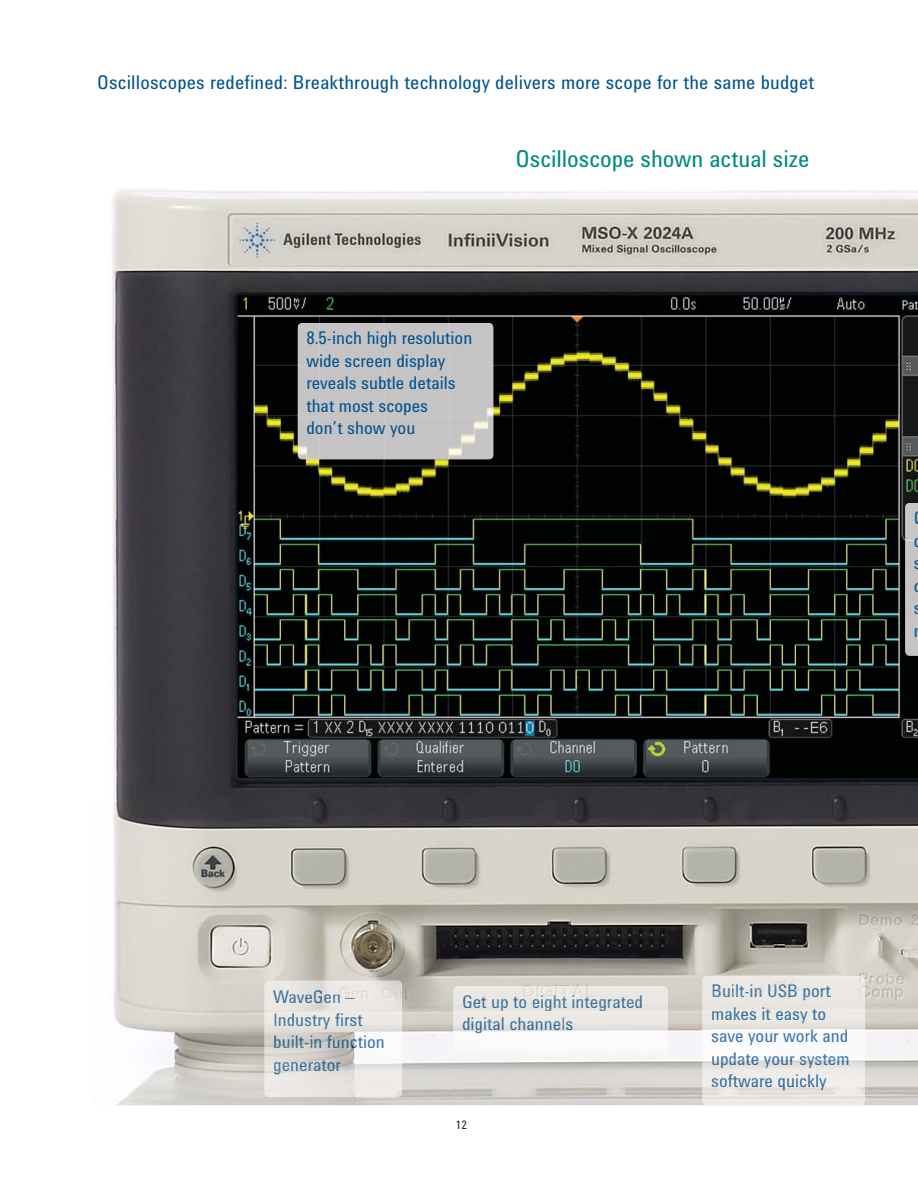
<style>
.page{position:relative;width:918px;height:1188px;background:#fff}
.page>*{position:absolute;margin:0;border:0;box-sizing:border-box;transform-origin:0 0}
.t1{font:24px "Agilent Condensed CFF";color:#008b7a}
.t2{font:19.5px "Agilent Condensed CFF";letter-spacing:.01em;color:#00538e}
.t3{font:18px/22.5px "Agilent Condensed CFF";color:#00538e}
.t4{font:18px/22.5px "Agilent Condensed CFF";color:#3d74a7}
.t5{font:18px/22.5px "Agilent Condensed CFF";color:#36709d}
.t6{font:18px/22.5px "Agilent Condensed CFF";color:#366f9d}
.t7{font:12px "Agilent Condensed CFF";color:#231f20}
.s1{color:#356f9d}
.s2{color:#346e9b}
.s3{color:#326c99}
.s4{color:#2f6c98}
.s5{color:#366f9d}
.s6{color:#306c99}
.s7{color:#276691}
.s8{color:#266690}
.s9{color:#25658f}
.s10{color:#23638d}
.s11{color:#195a81}
.s12{color:#1a5c84}
.s13{color:#20628c}
.s14{color:#3d74a7}
.s15{color:#3d75a7}
.s16{color:#2d6995}
.s17{color:#25648f}
.s18{color:#1c5f88}
.s19{color:#1f5f88}
.s20{color:#36709d}
.s21{color:#356f9c}
.s22{color:#3c75a8}
.s23{color:#3c74a6}
.s24{color:#3d73a6}
.s25{color:#3870a0}
.s26{color:#3970a0}
.s27{color:#3871a1}
.s28{color:#366e9c}
.s29{color:#356e9c}
.s30{color:#326d9b}
.s31{color:#376f9d}
</style>
<div class="page">
<img style="left:112px;top:189px;width:806px;height:917px">
<div style="left:298px;top:323px;width:195px;height:136px;background:#c5c3c3;border-radius:4px"></div>
<img style="left:454px;top:986px;width:214px;height:66px">
<div style="left:463px;top:995px;width:180px;height:16px;background:#e8e6e0"></div>
<img style="left:463px;top:1017px;width:109px;height:16px">
<img style="left:265px;top:981px;width:137px;height:116px">
<img style="left:273px;top:991px;width:82px;height:13px">
<img style="left:275px;top:1013px;width:88px;height:16px">
<img style="left:274px;top:1036px;width:111px;height:13px">
<img style="left:274px;top:1060px;width:67px;height:14px">
<img style="left:703px;top:976px;width:162px;height:130px">
<div style="left:713px;top:984px;width:118px;height:17px;background:#eae7e2"></div>
<div style="left:712px;top:1007px;width:114px;height:16px;background:#ebe9e3"></div>
<img style="left:712px;top:1030px;width:136px;height:16px">
<img style="left:712px;top:1052px;width:138px;height:16px">
<img style="left:712px;top:1074px;width:115px;height:17px">
<img style="left:905px;top:503px;width:13px;height:153px">
<p class="t2" style="left:97px;top:75px;width:719px">Oscilloscopes redefined: Breakthrough technology delivers more scope for the same budget</p>
<h1 class="t1" style="left:516px;top:150px;width:295px">Oscilloscope shown actual size</h1>
<p class="t3" style="left:306px;top:329px;width:167px">8.5-inch high resolution wide screen display reveals subtle details that most scopes<br>don’t show you</p>
<p class="t3" style="left:914px;top:554px;width:10px;text-align:justify">s c s</p>
<p class="t5" style="left:273px;top:988px;width:113px"><span class="s1">Wa</span><span class="s2">v</span><span class="s3">e</span><span class="s4">Ge</span><span class="s5">n</span> <span class="s6">–<br></span>Indu<span class="s1">st</span><span class="s5">ry</span> first <span class="s7">bu</span><span class="s8">il</span><span class="s9">t-in</span> <span class="s10">f</span><span class="s11">u</span><span class="s12">n</span><span class="s13">c</span><span class="s14">t</span><span class="s15">io</span><span class="s14">n </span><span class="s3">ge</span><span class="s16">ne</span><span class="s17">ra</span><span class="s18">to</span><span class="s19">r</span></p>
<p class="t4" style="left:711px;top:982px;width:140px"><span class="s5">Built-in</span> <span class="s20">U</span><span class="s21">SB</span> <span class="s5">port </span><span class="s21">ma</span><span class="s2">k</span><span class="s20">es</span> <span class="s2">it</span> <span class="s20">easy</span> <span class="s2">t</span><span class="s20">o </span>sa<span class="s15">ve y</span>ou<span class="s22">r</span> <span class="s15">wo</span>rk and up<span class="s15">da</span>te <span class="s23">y</span>our <span class="s24">sy</span>stem <span class="s25">soft</span><span class="s26">wa</span><span class="s27">re q</span><span class="s26">ui</span><span class="s27">ckly</span></p>
<p class="t6" style="left:462px;top:992px;width:183px">Ge<span class="s28">t</span> <span class="s29">up to</span> <span class="s30">ei</span><span class="s20">gh</span><span class="s29">t in</span><span class="s20">te</span><span class="s29">grat</span>ed di<span class="s20">gi</span><span class="s1">ta</span><span class="s20">l</span> channe<span class="s31">ls</span></p>
<p class="t7" style="left:456px;top:1120px;width:13px">12</p>
</div>
